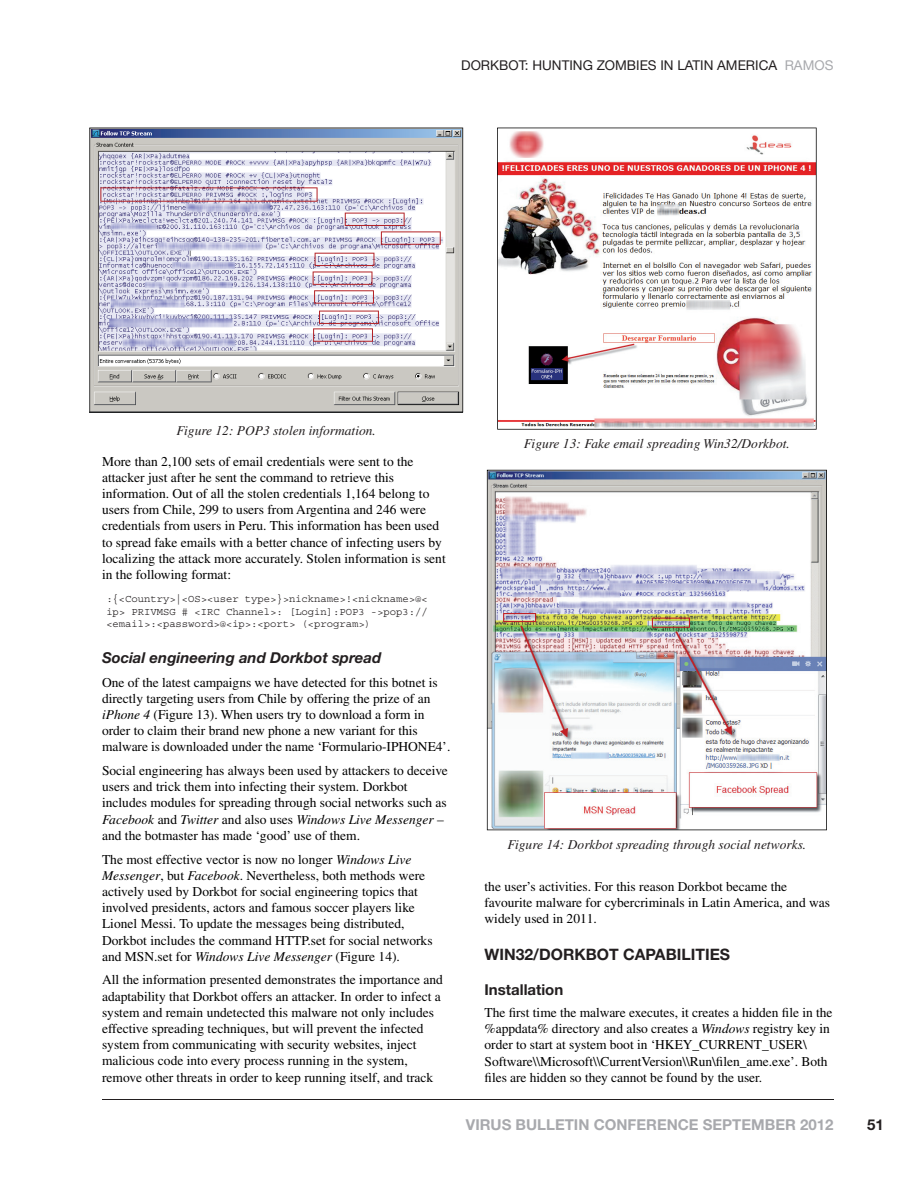
<style>
.page{position:relative;width:918px;height:1188px;background:#fff}
.page>*{position:absolute;margin:0;border:0;box-sizing:border-box;transform-origin:0 0}
.t1{font:700 15.75px "Helvetica Neue";color:#231f20}
.t2{font:700 15px "Helvetica Neue";color:#a8a9ad}
.t3{font:italic 700 15px "Helvetica Neue";color:#231f20}
.t4{font:700 15px "Helvetica Neue";color:#231f20}
.t5{font:13.5px/16.2px "Times";color:#000}
.t6{font:italic 13.5px "Times";color:#231f20}
.t7{font:13.5px "Helvetica Neue";color:#231f20}
.t8{font:10.5px/12.6px "Courier";color:#231f20;text-align:justify}
.s1{color:#a8a9ad}
.s2{font-style:italic}
</style>
<div class="page">
<hr style="left:102px;top:1099px;width:731px;height:1px;background:#231f20">
<img style="left:497px;top:128px;width:320px;height:302px">
<img style="left:487px;top:470px;width:340px;height:360px">
<svg style="left:89px;top:128px;width:374px;height:284px"></svg>
<p class="t7" style="left:461px;top:61px;width:374px">DORKBOT: HUNTING ZOMBIES IN LATIN AMERICA <span class="s1">RAMOS</span></p>
<p class="t6" style="left:177px;top:426px;width:201px">Figure 12: POP3 stolen information.</p>
<p class="t5" style="left:102px;top:454px;width:345px">More than 2,100 sets of email credentials were sent to the attacker just after he sent the command to retrieve this information. Out of all the stolen credentials 1,164 belong to users from Chile, 299 to users from Argentina and 246 were credentials from users in Peru. This information has been used to spread fake emails with a better chance of infecting users by localizing the attack more accurately. Stolen information is sent in the following format:</p>
<p class="t8" style="left:106px;top:593px;width:323px">:{&lt;Country&gt;|&lt;OS&gt;&lt;user type&gt;}&gt;nickname&gt;!&lt;nickname&gt;@&lt; ip&gt; PRIVMSG # &lt;IRC Channel&gt;: [Login]:POP3 -&gt;pop3:// &lt;email&gt;:&lt;password&gt;@&lt;ip&gt;:&lt;port&gt; (&lt;program&gt;)</p>
<p class="t3" style="left:102px;top:652px;width:281px">Social engineering and Dorkbot spread</p>
<p class="t5" style="left:102px;top:675px;width:350px">One of the latest campaigns we have detected for this botnet is directly targeting users from Chile by offering the prize of an <span class="s2">iPhone 4</span> (Figure 13). When users try to download a form in order to claim their brand new phone a new variant for this malware is downloaded under the name ‘Formulario-IPHONE4’.</p>
<p class="t5" style="left:102px;top:764px;width:347px">Social engineering has always been used by attackers to deceive users and trick them into infecting their system. Dorkbot includes modules for spreading through social networks such as <span class="s2">Facebook</span> and <span class="s2">Twitter</span> and also uses <span class="s2">Windows Live Messenger</span> – and the botmaster has made ‘good’ use of them.</p>
<p class="t5" style="left:102px;top:852px;width:332px">The most effective vector is now no longer <span class="s2">Windows Live Messenger</span>, but <span class="s2">Facebook</span>. Nevertheless, both methods were actively used by Dorkbot for social engineering topics that involved presidents, actors and famous soccer players like Lionel Messi. To update the messages being distributed, Dorkbot includes the command HTTP.set for social networks and MSN.set for <span class="s2">Windows Live Messenger</span> (Figure 14).</p>
<p class="t5" style="left:102px;top:973px;width:342px">All the information presented demonstrates the importance and adaptability that Dorkbot offers an attacker. In order to infect a system and remain undetected this malware not only includes effective spreading techniques, but will prevent the infected system from communicating with security websites, inject malicious code into every process running in the system, remove other threats in order to keep running itself, and track</p>
<p class="t6" style="left:524px;top:439px;width:267px">Figure 13: Fake email spreading Win32/Dorkbot.</p>
<p class="t6" style="left:507px;top:839px;width:300px">Figure 14: Dorkbot spreading through social networks.</p>
<p class="t5" style="left:485px;top:879px;width:347px">the user’s activities. For this reason Dorkbot became the favourite malware for cybercriminals in Latin America, and was widely used in 2011.</p>
<p class="t1" style="left:485px;top:949px;width:247px">WIN32/DORKBOT CAPABILITIES</p>
<p class="t4" style="left:485px;top:984px;width:80px">Installation</p>
<p class="t5" style="left:485px;top:1006px;width:350px">The first time the malware executes, it creates a hidden file in the %appdata% directory and also creates a <span class="s2">Windows</span> registry key in order to start at system boot in ‘HKEY_CURRENT_USER\ Software\\Microsoft\\CurrentVersion\\Run\filen_ame.exe’. Both files are hidden so they cannot be found by the user.</p>
<p class="t2" style="left:466px;top:1119px;width:369px">VIRUS BULLETIN CONFERENCE SEPTEMBER 2012</p>
<p class="t4" style="left:867px;top:1119px;width:18px">51</p>
</div>
